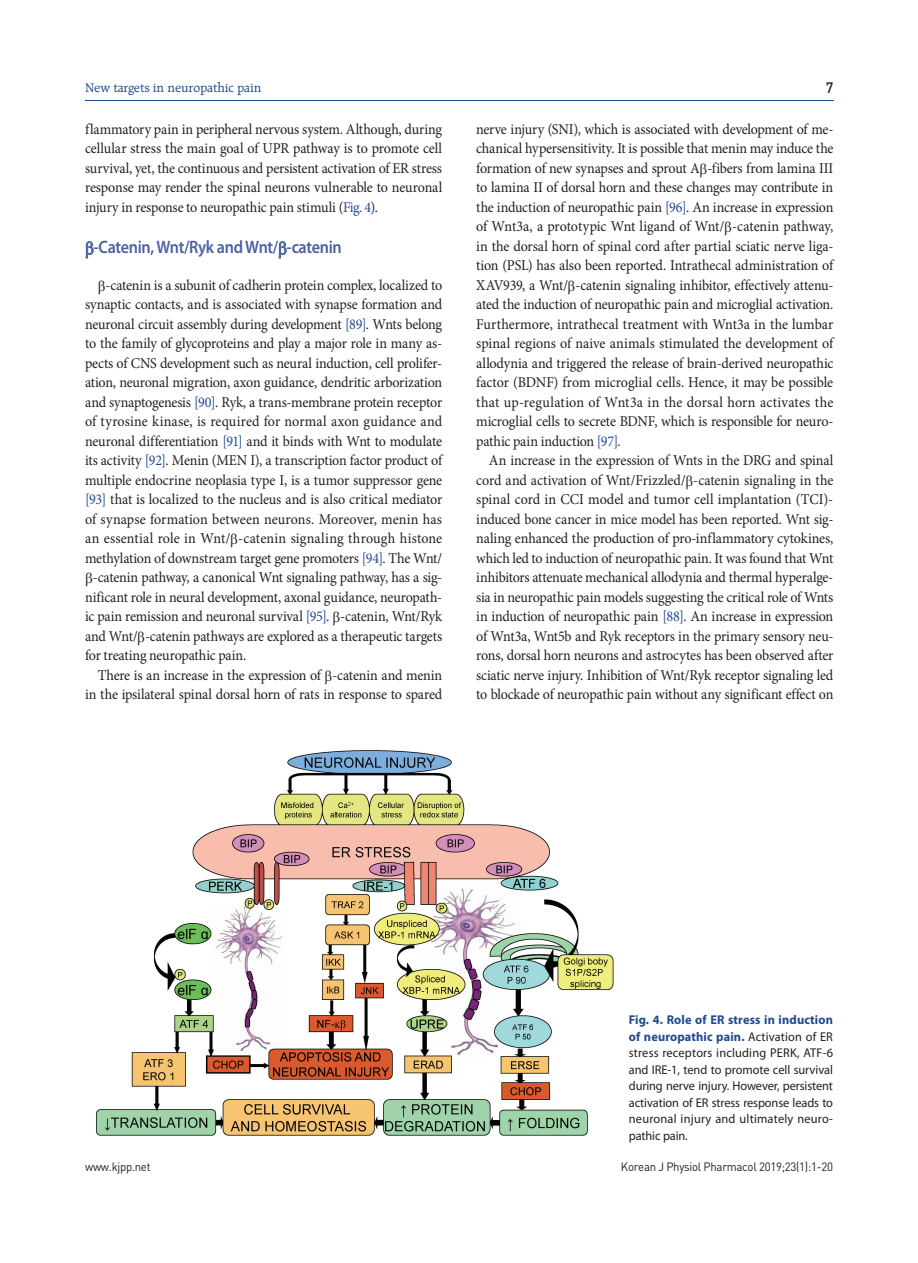
<style>
.page{position:relative;width:918px;height:1263px;background:#fff}
.page>*{position:absolute;margin:0;border:0;box-sizing:border-box;transform-origin:0 0}
.t1{font:600 18px "Myriad Pro";letter-spacing:-.02em;color:#4a629f;scale:.9 1}
.t2{font:15px/19.5px "Minion Pro";letter-spacing:-.015em;color:#231f20;text-align:justify;scale:.94 1}
.t3{font:15px "Minion Pro";letter-spacing:.01em;color:#231f20;scale:.94 1}
.t4{font:15px "Dinmed";color:#231f20;scale:.95 1}
.t5{font:13.5px "Raleigh BT";letter-spacing:-.01em;color:#204a8e}
.t6{font:12.75px/16.5px "Myriad Pro";letter-spacing:.015em;color:#231f20;text-align:justify}
.t7{font:12px "Dinreg";letter-spacing:-.025em;color:#231f20;scale:.95 1}
.s1{color:#204a8e}
.s2{font-weight:700;color:#204a8e}
</style>
<div class="page">
<hr style="left:85px;top:100px;width:748px;height:1px;background:#204a8e">
<img style="left:96px;top:750px;width:518px;height:386px">
<svg style="left:85px;top:241px;width:9px;height:18px"></svg>
<svg style="left:278px;top:241px;width:9px;height:18px"></svg>
<p class="t5" style="left:85px;top:82px;width:178px">New targets in neuropathic pain</p>
<p class="t2" style="left:85px;top:120px;width:382px">flammatory pain in peripheral nervous system. Although, during cellular stress the main goal of UPR pathway is to promote cell survival, yet, the continuous and persistent activation of ER stress response may render the spinal neurons vulnerable to neuronal injury in response to neuropathic pain stimuli (<span class="s1">Fig. 4</span>).</p>
<p class="t1" style="left:94px;top:241px;width:277px">-Catenin, Wnt/Ryk and Wnt/ -catenin</p>
<p class="t2" style="left:106px;top:276px;width:360px">-catenin is a subunit of cadherin protein complex, localized to</p>
<p class="t2" style="left:85px;top:296px;width:381px">synaptic contacts, and is associated with synapse formation and</p>
<p class="t2" style="left:85px;top:315px;width:381px">neuronal circuit assembly during development <span class="s1">[89]</span>. Wnts belong</p>
<p class="t2" style="left:85px;top:335px;width:382px">to the family of glycoproteins and play a major role in many as-</p>
<p class="t2" style="left:85px;top:354px;width:381px">pects of CNS development such as neural induction, cell prolifer-</p>
<p class="t2" style="left:85px;top:374px;width:381px">ation, neuronal migration, axon guidance, dendritic arborization</p>
<p class="t2" style="left:85px;top:393px;width:382px">and synaptogenesis <span class="s1">[90]</span>. Ryk, a trans-membrane protein receptor</p>
<p class="t3" style="left:85px;top:415px;width:381px">of tyrosine kinase, is required for normal axon guidance and</p>
<p class="t2" style="left:85px;top:432px;width:381px">neuronal differentiation <span class="s1">[91]</span> and it binds with Wnt to modulate</p>
<p class="t2" style="left:85px;top:452px;width:382px">its activity <span class="s1">[92]</span>. Menin (MEN I), a transcription factor product of</p>
<p class="t2" style="left:85px;top:471px;width:381px">multiple endocrine neoplasia type I, is a tumor suppressor gene</p>
<p class="t2" style="left:85px;top:491px;width:382px"><span class="s1">[93]</span> that is localized to the nucleus and is also critical mediator</p>
<p class="t2" style="left:85px;top:510px;width:381px">of synapse formation between neurons. Moreover, menin has</p>
<p class="t3" style="left:85px;top:532px;width:381px">an essential role in Wnt/ -catenin signaling through histone</p>
<p class="t2" style="left:85px;top:549px;width:381px">methylation of downstream target gene promoters <span class="s1">[94]</span>. The Wnt/</p>
<p class="t2" style="left:93px;top:569px;width:373px">-catenin pathway, a canonical Wnt signaling pathway, has a sig-</p>
<p class="t2" style="left:85px;top:588px;width:381px">nificant role in neural development, axonal guidance, neuropath-</p>
<p class="t2" style="left:85px;top:608px;width:381px">ic pain remission and neuronal survival <span class="s1">[95]</span>. -catenin, Wnt/Ryk</p>
<p class="t2" style="left:85px;top:627px;width:381px">and Wnt/ -catenin pathways are explored as a therapeutic targets</p>
<p class="t2" style="left:85px;top:647px;width:173px">for treating neuropathic pain.</p>
<p class="t2" style="left:98px;top:666px;width:368px">There is an increase in the expression of -catenin and menin</p>
<p class="t2" style="left:85px;top:686px;width:382px">in the ipsilateral spinal dorsal horn of rats in response to spared</p>
<p class="t4" style="left:826px;top:79px;width:9px">7</p>
<p class="t2" style="left:476px;top:120px;width:382px">nerve injury (SNI), which is associated with development of me&shy;chanical hypersensitivity. It is possible that menin may induce the formation of new synapses and sprout A -fibers from lamina III to lamina II of dorsal horn and these changes may contribute in the induction of neuropathic pain <span class="s1">[96]</span>. An increase in expression of Wnt3a, a prototypic Wnt ligand of Wnt/ -catenin pathway, in the dorsal horn of spinal cord after partial sciatic nerve liga&shy;tion (PSL) has also been reported. Intrathecal administration of XAV939, a Wnt/ -catenin signaling inhibitor, effectively attenu&shy;ated the induction of neuropathic pain and microglial activation.<br>Furthermore, intrathecal treatment with Wnt3a in the lumbar spinal regions of naive animals stimulated the development of allodynia and triggered the release of brain-derived neuropathic factor (BDNF) from microglial cells. Hence, it may be possible that up-regulation of Wnt3a in the dorsal horn activates the microglial cells to secrete BDNF, which is responsible for neuro&shy;pathic pain induction <span class="s1">[97]</span>.</p>
<p class="t2" style="left:476px;top:452px;width:381px;text-indent:13px">An increase in the expression of Wnts in the DRG and spinal cord and activation of Wnt/Frizzled/ -catenin signaling in the spinal cord in CCI model and tumor cell implantation (TCI)- induced bone cancer in mice model has been reported. Wnt sig&shy;naling enhanced the production of pro-inflammatory cytokines, which led to induction of neuropathic pain. It was found that Wnt inhibitors attenuate mechanical allodynia and thermal hyperalge&shy;sia in neuropathic pain models suggesting the critical role of Wnts in induction of neuropathic pain <span class="s1">[88]</span>. An increase in expression of Wnt3a, Wnt5b and Ryk receptors in the primary sensory neu&shy;rons, dorsal horn neurons and astrocytes has been observed after sciatic nerve injury. Inhibition of Wnt/Ryk receptor signaling led to blockade of neuropathic pain without any significant effect on</p>
<p class="t6" style="left:629px;top:1013px;width:206px"><span class="s2">Fig. 4. Role of ER stress in induction of neuropathic pain.</span> Activation of ER stress receptors including PERK, ATF-6 and IRE-1, tend to promote cell survival during nerve injury. However, persistent activation of ER stress response leads to neuronal injury and ultimately neuro&shy;pathic pain.</p>
<p class="t7" style="left:85px;top:1163px;width:70px">www.kjpp.net</p>
<p class="t7" style="left:621px;top:1163px;width:225px">Korean J Physiol Pharmacol 2019;23(1):1-20</p>
</div>
